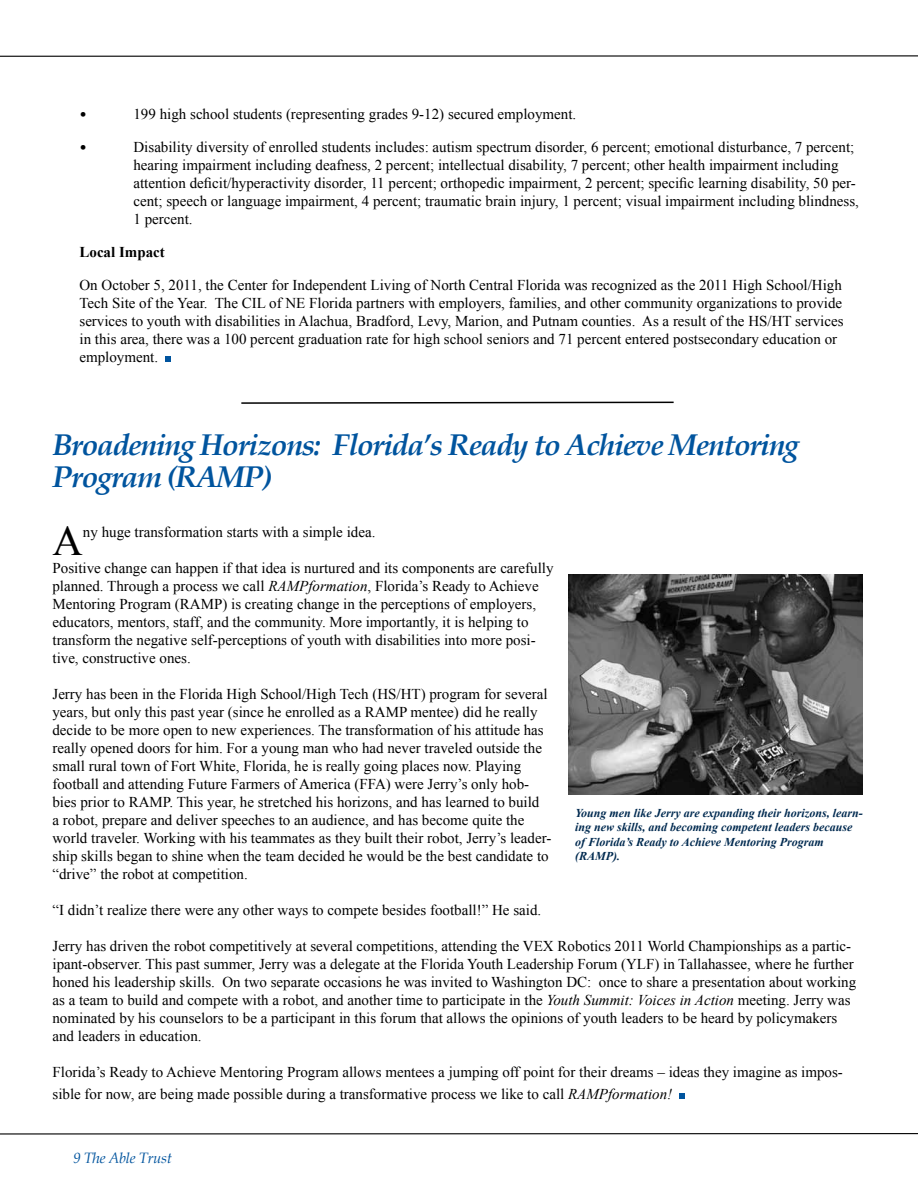
<style>
.page{position:relative;width:918px;height:1188px;background:#fff}
.page>*{position:absolute;margin:0;border:0;box-sizing:border-box;transform-origin:0 0}
.t1{font:42.15px "Times New Roman";color:#000}
.t2{font:italic 700 30px/32.4px "Book Antiqua";letter-spacing:-.04em;color:#00549e}
.t3{font:15px/18px "Times New Roman";color:#000}
.t4{font:italic 15px "Book Antiqua";letter-spacing:-.02em;color:#00549e}
.t5{font:700 15px "Times New Roman";color:#000}
.t6{font:15px "Calibri";color:#000}
.t7{font:italic 700 12px/14.4px "Times New Roman";color:#002a50}
.s1{font-style:italic}
</style>
<div class="page">
<svg style="left:0;top:55px;width:918px;height:2px;background:#6f6f6f"></svg>
<svg style="left:0;top:1133px;width:918px;height:2px;background:#6f6f6f"></svg>
<svg style="left:166px;top:356px;width:5px;height:6px"></svg>
<svg style="left:241px;top:401px;width:433px;height:3px"></svg>
<svg style="left:680px;top:1094px;width:5px;height:5px"></svg>
<img style="left:569px;top:575px;width:293px;height:220px">
<p class="t6" style="left:79px;top:104px;width:9px">•</p>
<p class="t3" style="left:133px;top:104px;width:444px">199 high school students (representing grades 9-12) secured employment.</p>
<p class="t6" style="left:79px;top:137px;width:9px">•</p>
<p class="t3" style="left:133px;top:137px;width:727px">Disability diversity of enrolled students includes: autism spectrum disorder, 6 percent; emotional disturbance, 7 percent; hearing impairment including deafness, 2 percent; intellectual disability, 7 percent; other health impairment including attention deficit/hyperactivity disorder, 11 percent; orthopedic impairment, 2 percent; specific learning disability, 50 per&shy;cent; speech or language impairment, 4 percent; traumatic brain injury, 1 percent; visual impairment including blindness, 1 percent.</p>
<p class="t5" style="left:79px;top:241px;width:87px">Local Impact</p>
<p class="t3" style="left:79px;top:275px;width:766px">On October 5, 2011, the Center for Independent Living of North Central Florida was recognized as the 2011 High School/High Tech Site of the Year. The CIL of NE Florida partners with employers, families, and other community organizations to provide services to youth with disabilities in Alachua, Bradford, Levy, Marion, and Putnam counties. As a result of the HS/HT services in this area, there was a 100 percent graduation rate for high school seniors and 71 percent entered postsecondary education or employment.</p>
<h2 class="t2" style="left:52px;top:428px;width:748px">Broadening Horizons: Florida’s Ready to Achieve Mentoring<br>Program (RAMP)</h2>
<h1 class="t1" style="left:52px;top:513px;width:32px">A</h1>
<p class="t3" style="left:83px;top:523px;width:294px">ny huge transformation starts with a simple idea.</p>
<p class="t3" style="left:52px;top:559px;width:503px">Positive change can happen if that idea is nurtured and its components are carefully planned. Through a process we call <span class="s1">RAMPformation</span>, Florida’s Ready to Achieve Mentoring Program (RAMP) is creating change in the perceptions of employers, educators, mentors, staff, and the community. More importantly, it is helping to transform the negative self-perceptions of youth with disabilities into more posi&shy;tive, constructive ones.</p>
<p class="t3" style="left:52px;top:685px;width:500px">Jerry has been in the Florida High School/High Tech (HS/HT) program for several years, but only this past year (since he enrolled as a RAMP mentee) did he really decide to be more open to new experiences. The transformation of his attitude has really opened doors for him. For a young man who had never traveled outside the small rural town of Fort White, Florida, he is really going places now. Playing football and attending Future Farmers of America (FFA) were Jerry’s only hob&shy;bies prior to RAMP. This year, he stretched his horizons, and has learned to build<br>a robot, prepare and deliver speeches to an audience, and has become quite the world traveler. Working with his teammates as they built their robot, Jerry’s leader&shy;ship skills began to shine when the team decided he would be the best candidate to “drive” the robot at competition.</p>
<p class="t3" style="left:52px;top:901px;width:490px">“I didn’t realize there were any other ways to compete besides football!” He said.</p>
<p class="t3" style="left:52px;top:937px;width:805px">Jerry has driven the robot competitively at several competitions, attending the VEX Robotics 2011 World Championships as a partic&shy;ipant-observer. This past summer, Jerry was a delegate at the Florida Youth Leadership Forum (YLF) in Tallahassee, where he further honed his leadership skills. On two separate occasions he was invited to Washington DC: once to share a presentation about working as a team to build and compete with a robot, and another time to participate in the <span class="s1">Youth Summit: Voices in Action</span> meeting. Jerry was nominated by his counselors to be a participant in this forum that allows the opinions of youth leaders to be heard by policymakers and leaders in education.</p>
<p class="t3" style="left:52px;top:1061px;width:792px;line-height:21.6px">Florida’s Ready to Achieve Mentoring Program allows mentees a jumping off point for their dreams – ideas they imagine as impos&shy;sible for now, are being made possible during a transformative process we like to call <span class="s1">RAMPformation!</span></p>
<p class="t7" style="left:575px;top:805px;width:289px">Young men like Jerry are expanding their horizons, learn&shy;ing new skills, and becoming competent leaders because of Florida’s Ready to Achieve Mentoring Program (RAMP).</p>
<p class="t4" style="left:73px;top:1148px;width:100px">9 The Able Trust</p>
</div>
